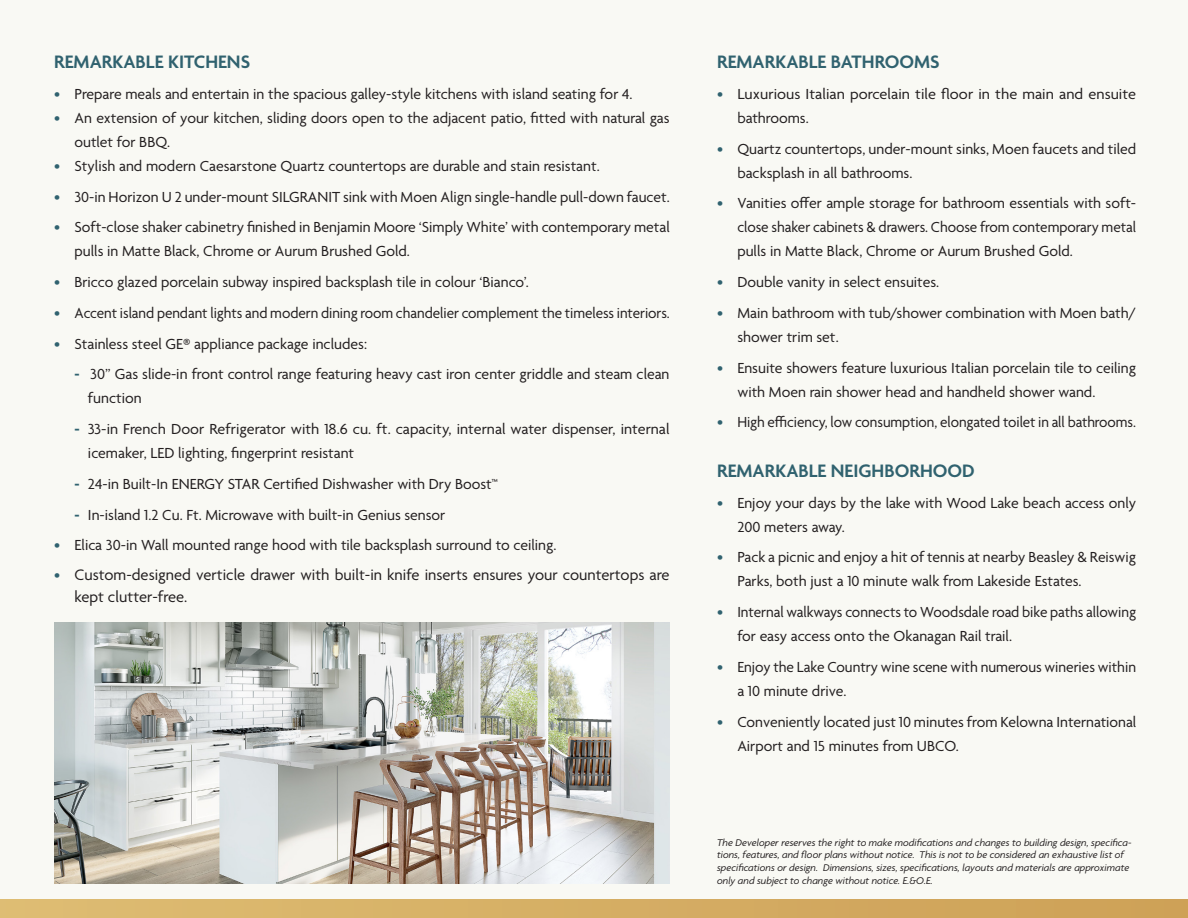
<style>
.page{position:relative;width:1188px;height:918px;background:#f9f9f4}
.page>*{position:absolute;margin:0;border:0;box-sizing:border-box;transform-origin:0 0}
.t1{font:600 19.5px "Agenda";color:#30626f}
.t2{font:16.5px/22.5px "Agenda";color:#231f20}
.t3{font:15.75px/24px "Agenda";color:#231f20}
.t4{font:15.75px "Agenda";color:#231f20;scale:.96 1}
.t5{font:italic 10.5px/12.6px "Agenda";color:#231f20}
.s1{font-size:16.5px;color:#30626f}
.s2{font-weight:700;color:#30626f}
.s3{color:#30626f}
</style>
<div class="page">
<div style="left:0;top:900px;width:1188px;height:18px;background:linear-gradient(to right,#debd73,#cda056)"></div>
<img style="left:54px;top:622px;width:616px;height:262px">
<p class="t1" style="left:54px;top:51px;width:197px">REMARKABLE KITCHENS</p>
<p class="t3" style="left:54px;top:83px;width:580px"><span class="s1">•</span> Prepare meals and entertain in the spacious galley-style kitchens with island seating for 4.</p>
<p class="t3" style="left:74px;top:107px;width:597px;text-indent:-20px"><span class="s1">•</span> An extension of your kitchen, sliding doors open to the adjacent patio, fitted with natural gas outlet for BBQ.</p>
<p class="t3" style="left:54px;top:155px;width:547px"><span class="s1">•</span> Stylish and modern Caesarstone Quartz countertops are durable and stain resistant.</p>
<p class="t3" style="left:54px;top:185px;width:617px"><span class="s1">•</span> 30-in Horizon U 2 under-mount SILGRANIT sink with Moen Align single-handle pull-down faucet.</p>
<p class="t3" style="left:74px;top:216px;width:597px;text-indent:-20px"><span class="s1">•</span> Soft-close shaker cabinetry finished in Benjamin Moore ‘Simply White’ with contemporary metal pulls in Matte Black, Chrome or Aurum Brushed Gold.</p>
<p class="t3" style="left:54px;top:271px;width:476px"><span class="s1">•</span> Bricco glazed porcelain subway inspired backsplash tile in colour ‘Bianco’.</p>
<p class="t3" style="left:54px;top:302px;width:617px"><span class="s1">•</span> Accent island pendant lights and modern dining room chandelier complement the timeless interiors.</p>
<p class="t3" style="left:54px;top:332px;width:314px"><span class="s1">•</span> Stainless steel GE® appliance package includes:</p>
<p class="t3" style="left:88px;top:363px;width:583px;text-indent:-14px"><span class="s2">-</span> 30” Gas slide-in front control range featuring heavy cast iron center griddle and steam clean function</p>
<p class="t3" style="left:88px;top:418px;width:583px;text-indent:-14px"><span class="s2">-</span> 33-in French Door Refrigerator with 18.6 cu. ft. capacity, internal water dispenser, internal icemaker, LED lighting, fingerprint resistant</p>
<p class="t3" style="left:74px;top:473px;width:425px"><span class="s2">-</span> 24-in Built-In ENERGY STAR Certified Dishwasher with Dry Boost™</p>
<p class="t3" style="left:74px;top:503px;width:372px"><span class="s2">-</span> In-island 1.2 Cu. Ft. Microwave with built-in Genius sensor</p>
<p class="t3" style="left:54px;top:534px;width:504px"><span class="s1">•</span> Elica 30-in Wall mounted range hood with tile backsplash surround to ceiling.</p>
<p class="t2" style="left:74px;top:564px;width:597px;text-indent:-20px"><span class="s3">•</span> Custom-designed verticle drawer with built-in knife inserts ensures your countertops are kept clutter-free.</p>
<p class="t1" style="left:717px;top:51px;width:224px">REMARKABLE BATHROOMS</p>
<p class="t3" style="left:737px;top:83px;width:400px;text-indent:-20px"><span class="s1">•</span> Luxurious Italian porcelain tile floor in the main and ensuite bathrooms.</p>
<p class="t3" style="left:737px;top:137px;width:400px;text-indent:-20px"><span class="s1">•</span> Quartz countertops, under-mount sinks, Moen faucets and tiled backsplash in all bathrooms.</p>
<p class="t3" style="left:737px;top:192px;width:400px;text-align:justify;text-indent:-20px"><span class="s1">•</span> Vanities offer ample storage for bathroom essentials with soft&shy;close shaker cabinets &amp; drawers. Choose from contemporary metal pulls in Matte Black, Chrome or Aurum Brushed Gold.</p>
<p class="t3" style="left:717px;top:271px;width:224px"><span class="s1">•</span> Double vanity in select ensuites.</p>
<p class="t3" style="left:737px;top:302px;width:400px;text-indent:-20px"><span class="s1">•</span> Main bathroom with tub/shower combination with Moen bath/ shower trim set.</p>
<p class="t3" style="left:737px;top:356px;width:400px;text-indent:-20px"><span class="s1">•</span> Ensuite showers feature luxurious Italian porcelain tile to ceiling with Moen rain shower head and handheld shower wand.</p>
<p class="t4" style="left:717px;top:414px;width:438px"><span class="s1">•</span> High efficiency, low consumption, elongated toilet in all bathrooms.</p>
<p class="t1" style="left:717px;top:460px;width:259px">REMARKABLE NEIGHBORHOOD</p>
<p class="t3" style="left:737px;top:491px;width:400px;text-indent:-20px"><span class="s1">•</span> Enjoy your days by the lake with Wood Lake beach access only<br>200 meters away.</p>
<p class="t3" style="left:737px;top:546px;width:400px;text-indent:-20px"><span class="s1">•</span> Pack a picnic and enjoy a hit of tennis at nearby Beasley &amp; Reiswig<br>Parks, both just a 10 minute walk from Lakeside Estates.</p>
<p class="t3" style="left:737px;top:601px;width:400px;text-indent:-20px"><span class="s1">•</span> Internal walkways connects to Woodsdale road bike paths allowing for easy access onto the Okanagan Rail trail.</p>
<p class="t3" style="left:737px;top:656px;width:400px;text-indent:-20px"><span class="s1">•</span> Enjoy the Lake Country wine scene with numerous wineries within a 10 minute drive.</p>
<p class="t3" style="left:737px;top:710px;width:401px;text-indent:-20px"><span class="s1">•</span> Conveniently located just 10 minutes from Kelowna International<br>Airport and 15 minutes from UBCO.</p>
<p class="t5" style="left:717px;top:836px;width:416px">The Developer reserves the right to make modifications and changes to building design, specifica&shy;tions, features, and floor plans without notice. This is not to be considered an exhaustive list of specifications or design. Dimensions, sizes, specifications, layouts and materials are approximate only and subject to change without notice. E.&amp;O.E.</p>
</div>
